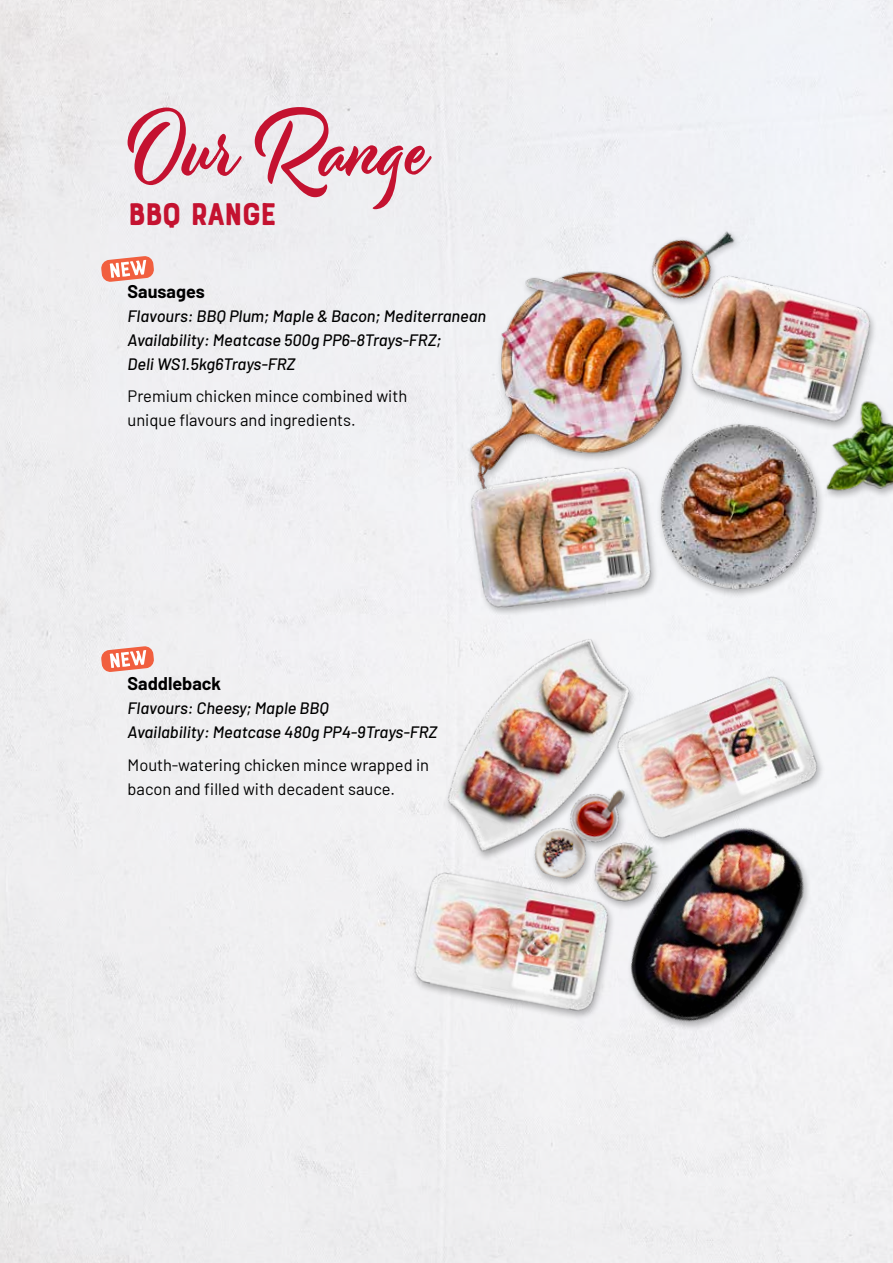
<style>
.page{position:relative;width:893px;height:1263px;background:#efeff1}
.page>*{position:absolute;margin:0;border:0;box-sizing:border-box;transform-origin:0 0}
.t1{font:33px "Bourton Hand Base";letter-spacing:-.06em;color:#c41230}
.t2{font:700 18px "Barlow";color:#000}
.t3{font:italic 500 16.5px/24px "Barlow";color:#000}
.t4{font:16.5px/24px "Barlow";color:#000}
</style>
<div class="page">
<svg style="left:128px;top:107px;width:304px;height:102px"></svg>
<svg style="left:101px;top:256px;width:53px;height:26px"></svg>
<svg style="left:101px;top:646px;width:53px;height:26px"></svg>
<img style="left:690px;top:258px;width:198px;height:153px">
<img style="left:450px;top:451px;width:226px;height:178px">
<img style="left:461px;top:266px;width:227px;height:234px">
<img style="left:647px;top:411px;width:185px;height:192px">
<img style="left:632px;top:206px;width:128px;height:112px">
<img style="left:815px;top:388px;width:78px;height:121px">
<img style="left:430px;top:604px;width:219px;height:249px">
<img style="left:610px;top:864px;width:212px;height:190px">
<img style="left:600px;top:652px;width:239px;height:212px">
<img style="left:401px;top:853px;width:222px;height:182px">
<img style="left:528px;top:770px;width:101px;height:119px">
<div style="left:590px;top:841px;width:75px;height:70px;background:#000;opacity:.3"></div>
<img style="left:590px;top:837px;width:74px;height:70px">
<h1 class="t1" style="left:128px;top:194px;width:151px">BBQ RANGE</h1>
<p class="t2" style="left:128px;top:278px;width:79px">Sausages</p>
<p class="t3" style="left:128px;top:302px;width:360px">Flavours: BBQ Plum; Maple &amp; Bacon; Mediterranean<br>Availability: Meatcase 500g PP6-8Trays-FRZ;<br>Deli WS1.5kg6Trays-FRZ</p>
<p class="t4" style="left:128px;top:383px;width:281px">Premium chicken mince combined with unique flavours and ingredients.</p>
<p class="t2" style="left:128px;top:670px;width:95px">Saddleback</p>
<p class="t3" style="left:128px;top:695px;width:311px">Flavours: Cheesy; Maple BBQ<br>Availability: Meatcase 480g PP4-9Trays-FRZ</p>
<p class="t4" style="left:128px;top:751px;width:303px">Mouth-watering chicken mince wrapped in bacon and filled with decadent sauce.</p>
</div>
